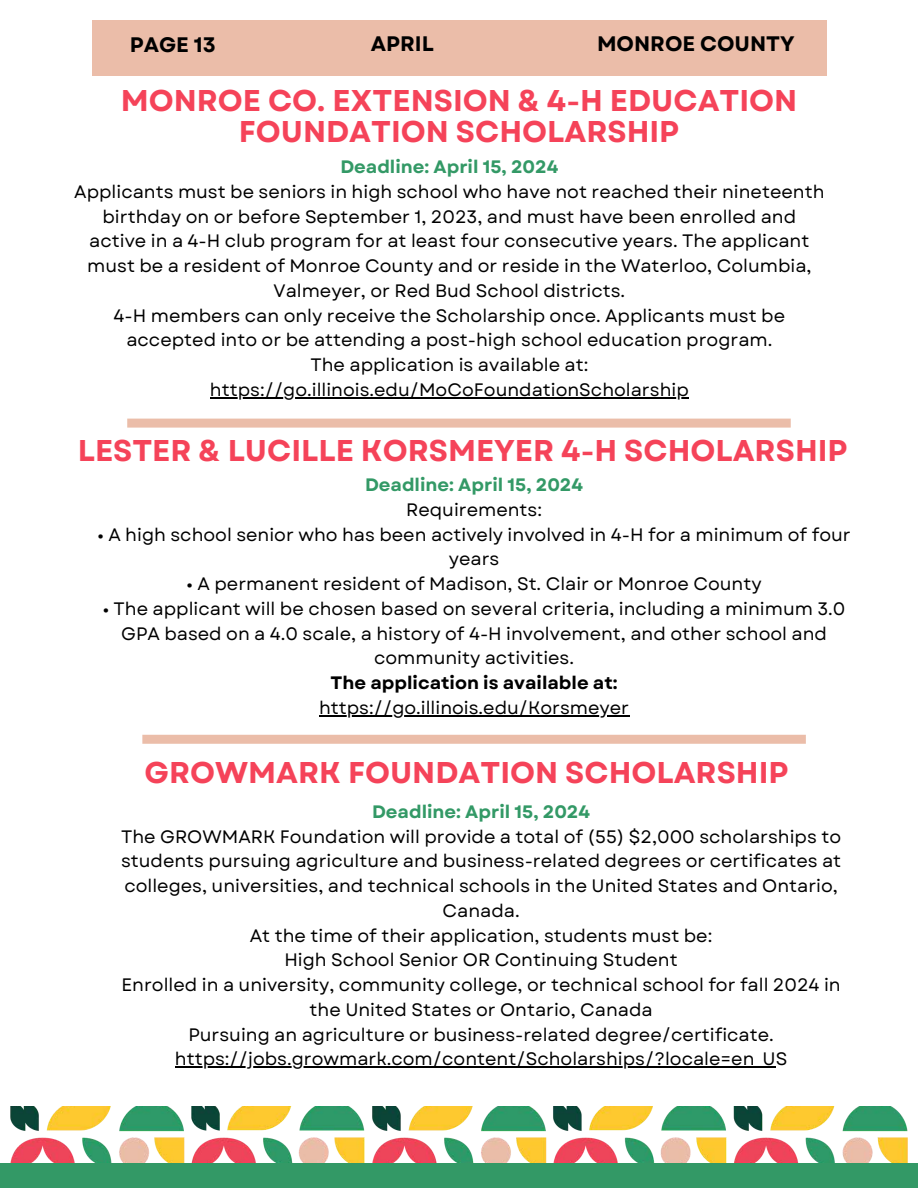
<style>
.page{position:relative;width:918px;height:1188px;background:#fff}
.page>*{position:absolute;margin:0;border:0;box-sizing:border-box;transform-origin:0 0}
.t1{font:700 30px/30.3px "Garet";color:#f54359;text-align:center}
.t2{font:700 21px "Garet";color:#000}
.t3{font:18px/24.8px "Garet";color:#000;text-align:center}
.t4{font:700 18px "Garet";color:#396}
.t5{font:700 18px "Garet";color:#000}
</style>
<div class="page">
<div style="left:0;top:1164px;width:918px;height:24px;background:#396"></div>
<img style="left:10px;top:1106px;width:898px;height:57px">
<div style="left:92px;top:21px;width:734px;height:55px;background:#ebbda9"></div>
<div style="left:127px;top:419px;width:664px;height:9px;background:#ebbda9"></div>
<hr style="left:319px;top:715px;width:310px;height:1px;background:#000">
<div style="left:142px;top:735px;width:664px;height:9px;background:#ebbda9"></div>
<hr style="left:210px;top:397px;width:479px;height:1px;background:#000">
<hr style="left:175px;top:1066px;width:601px;height:2px;background:#000">
<p class="t2" style="left:130px;top:29px;width:88px">PAGE 13</p>
<p class="t2" style="left:371px;top:29px;width:65px">APRIL</p>
<p class="t2" style="left:597px;top:29px;width:199px">MONROE COUNTY</p>
<h1 class="t1" style="left:121px;top:86px;width:678px">MONROE CO. EXTENSION &amp; 4-H EDUCATION<br>FOUNDATION SCHOLARSHIP</h1>
<p class="t4" style="left:340px;top:154px;width:220px">Deadline: April 15, 2024</p>
<p class="t3" style="left:74px;top:179px;width:752px">Applicants must be seniors in high school who have not reached their nineteenth birthday on or before September 1, 2023, and must have been enrolled and active in a 4-H club program for at least four consecutive years. The applicant must be a resident of Monroe County and or reside in the Waterloo, Columbia, Valmeyer, or Red Bud School districts.<br>4-H members can only receive the Scholarship once. Applicants must be accepted into or be attending a post-high school education program.<br>The application is available at: https://go.illinois.edu/MoCoFoundationScholarship</p>
<h1 class="t1" style="left:78px;top:436px;width:771px">LESTER &amp; LUCILLE KORSMEYER 4-H SCHOLARSHIP</h1>
<p class="t4" style="left:365px;top:472px;width:220px">Deadline: April 15, 2024</p>
<p class="t3" style="left:406px;top:497px;width:137px">Requirements:</p>
<p class="t3" style="left:98px;top:522px;width:755px">• A high school senior who has been actively involved in 4-H for a minimum of four years</p>
<p class="t3" style="left:187px;top:572px;width:576px">• A permanent resident of Madison, St. Clair or Monroe County</p>
<p class="t3" style="left:103px;top:596px;width:744px">• The applicant will be chosen based on several criteria, including a minimum 3.0<br>GPA based on a 4.0 scale, a history of 4-H involvement, and other school and community activities.</p>
<p class="t5" style="left:331px;top:670px;width:288px">The application is available at:</p>
<p class="t3" style="left:319px;top:695px;width:312px">https://go.illinois.edu/Korsmeyer</p>
<h1 class="t1" style="left:145px;top:758px;width:645px">GROWMARK FOUNDATION SCHOLARSHIP</h1>
<p class="t4" style="left:372px;top:799px;width:220px">Deadline: April 15, 2024</p>
<p class="t3" style="left:121px;top:824px;width:722px">The GROWMARK Foundation will provide a total of (55) $2,000 scholarships to students pursuing agriculture and business-related degrees or certificates at colleges, universities, and technical schools in the United States and Ontario, Canada.<br>At the time of their application, students must be:<br>High School Senior OR Continuing Student<br>Enrolled in a university, community college, or technical school for fall 2024 in the United States or Ontario, Canada<br>Pursuing an agriculture or business-related degree/certificate. https://jobs.growmark.com/content/Scholarships/?locale=en_US</p>
</div>
